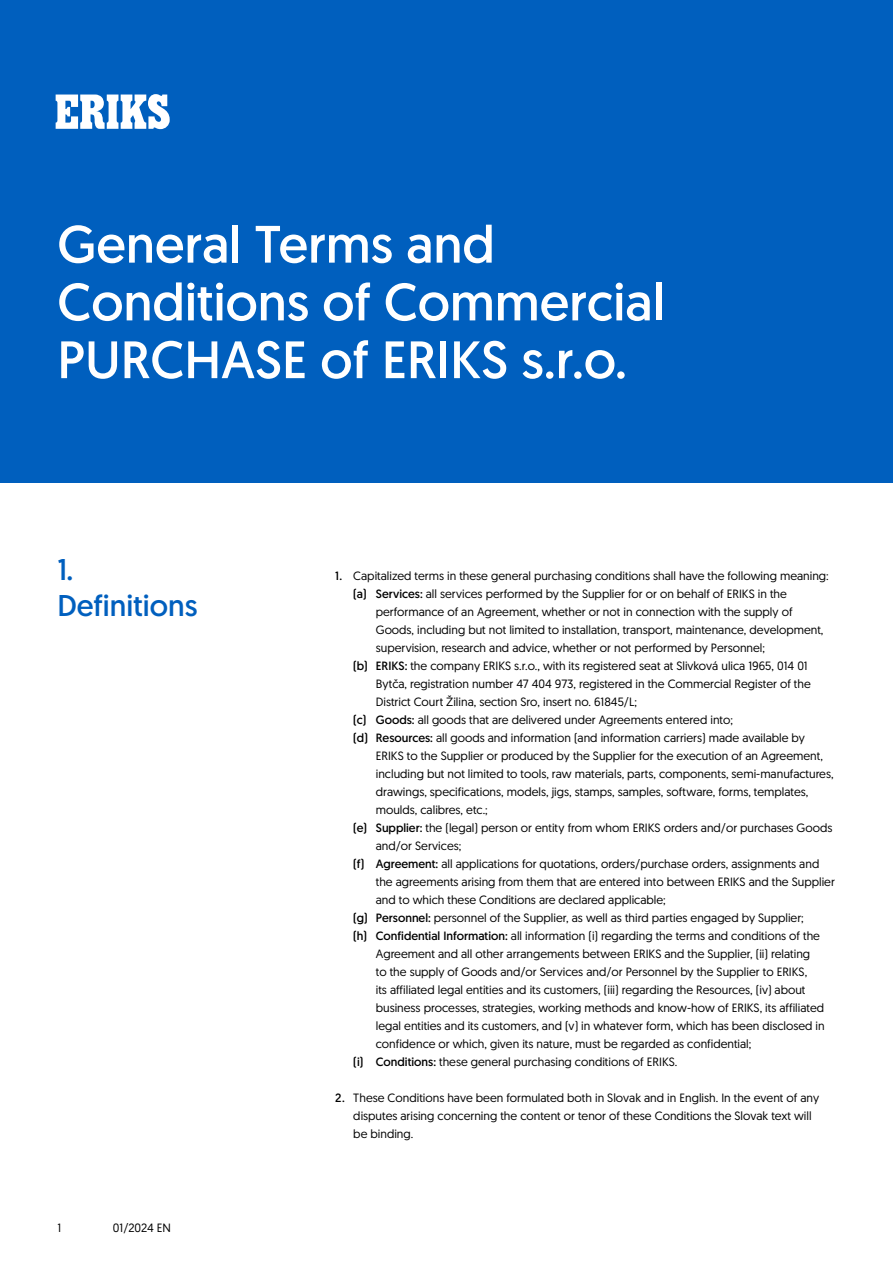
<style>
.page{position:relative;width:893px;height:1263px;background:#fff}
.page>*{position:absolute;margin:0;border:0;box-sizing:border-box;transform-origin:0 0}
.t1{font:52.5px/57.8px "Geomanist";color:#fff}
.t2{font:30px/36px "Geomanist";color:#005fbe}
.t3{font:12px/18px "Geomanist";color:#000}
.s1{font-style:inherit}
</style>
<div class="page">
<div style="left:0;top:0;width:893px;height:482px;background:#005fbe"></div>
<svg style="left:56px;top:94px;width:114px;height:35px"></svg>
<h1 class="t1" style="left:57px;top:214px;width:609px">General Terms and<br>Conditions of Commercial<br>PURCHASE of ERIKS s.r.o.</h1>
<h2 class="t2" style="left:57px;top:551px;width:142px">1.<br>Definitions</h2>
<p class="t3" style="left:57px;top:1218px;width:5px">1</p>
<p class="t3" style="left:113px;top:1218px;width:60px">01/2024 EN</p>
<p class="t3" style="left:335px;top:566px;width:495px"><span class="s1">1.</span> Capitalized terms in these general purchasing conditions shall have the following meaning:</p>
<p class="t3" style="left:353px;top:584px;width:435px"><span class="s1">(a) Services:</span> all services performed by the Supplier for or on behalf of ERIKS in the</p>
<p class="t3" style="left:376px;top:602px;width:418px">performance of an Agreement, whether or not in connection with the supply of</p>
<p class="t3" style="left:376px;top:620px;width:449px">Goods, including but not limited to installation, transport, maintenance, development,</p>
<p class="t3" style="left:376px;top:638px;width:391px">supervision, research and advice, whether or not performed by Personnel;</p>
<p class="t3" style="left:353px;top:656px;width:456px"><span class="s1">(b) ERIKS:</span> the company ERIKS s.r.o., with its registered seat at Slivková ulica 1965, 014 01</p>
<p class="t3" style="left:376px;top:674px;width:436px">Bytča, registration number 47 404 973, registered in the Commercial Register of the</p>
<p class="t3" style="left:376px;top:692px;width:263px">District Court Žilina, section Sro, insert no. 61845/L;</p>
<p class="t3" style="left:353px;top:710px;width:381px"><span class="s1">(c) Goods:</span> all goods that are delivered under Agreements entered into;</p>
<p class="t3" style="left:353px;top:728px;width:453px"><span class="s1">(d) Resources:</span> all goods and information (and information carriers) made available by</p>
<p class="t3" style="left:376px;top:746px;width:449px">ERIKS to the Supplier or produced by the Supplier for the execution of an Agreement,</p>
<p class="t3" style="left:376px;top:764px;width:459px">including but not limited to tools, raw materials, parts, components, semi-manufactures,</p>
<p class="t3" style="left:376px;top:782px;width:434px">drawings, specifications, models, jigs, stamps, samples, software, forms, templates,</p>
<p class="t3" style="left:376px;top:800px;width:113px">moulds, calibres, etc.;</p>
<p class="t3" style="left:353px;top:818px;width:481px"><span class="s1">(e) Supplier:</span> the (legal) person or entity from whom ERIKS orders and/or purchases Goods</p>
<p class="t3" style="left:376px;top:836px;width:87px">and/or Services;</p>
<p class="t3" style="left:353px;top:854px;width:467px"><span class="s1">(f) Agreement:</span> all applications for quotations, orders/purchase orders, assignments and</p>
<p class="t3" style="left:376px;top:872px;width:461px">the agreements arising from them that are entered into between ERIKS and the Supplier</p>
<p class="t3" style="left:376px;top:890px;width:291px">and to which these Conditions are declared applicable;</p>
<p class="t3" style="left:353px;top:908px;width:452px"><span class="s1">(g) Personnel:</span> personnel of the Supplier, as well as third parties engaged by Supplier;</p>
<p class="t3" style="left:353px;top:926px;width:468px"><span class="s1">(h) Confidential Information:</span> all information (i) regarding the terms and conditions of the</p>
<p class="t3" style="left:376px;top:944px;width:436px">Agreement and all other arrangements between ERIKS and the Supplier, (ii) relating</p>
<p class="t3" style="left:376px;top:962px;width:433px">to the supply of Goods and/or Services and/or Personnel by the Supplier to ERIKS,</p>
<p class="t3" style="left:376px;top:980px;width:431px">its affiliated legal entities and its customers, (iii) regarding the Resources, (iv) about</p>
<p class="t3" style="left:376px;top:998px;width:450px">business processes, strategies, working methods and know-how of ERIKS, its affiliated</p>
<p class="t3" style="left:376px;top:1016px;width:450px">legal entities and its customers, and (v) in whatever form, which has been disclosed in</p>
<p class="t3" style="left:376px;top:1034px;width:377px">confidence or which, given its nature, must be regarded as confidential;</p>
<p class="t3" style="left:353px;top:1052px;width:326px"><span class="s1">(i) Conditions:</span> these general purchasing conditions of ERIKS.</p>
<p class="t3" style="left:353px;top:1088px;width:467px;text-indent:-18px"><span class="s1">2.</span> These Conditions have been formulated both in Slovak and in English. In the event of any disputes arising concerning the content or tenor of these Conditions the Slovak text will be binding.</p>
</div>
